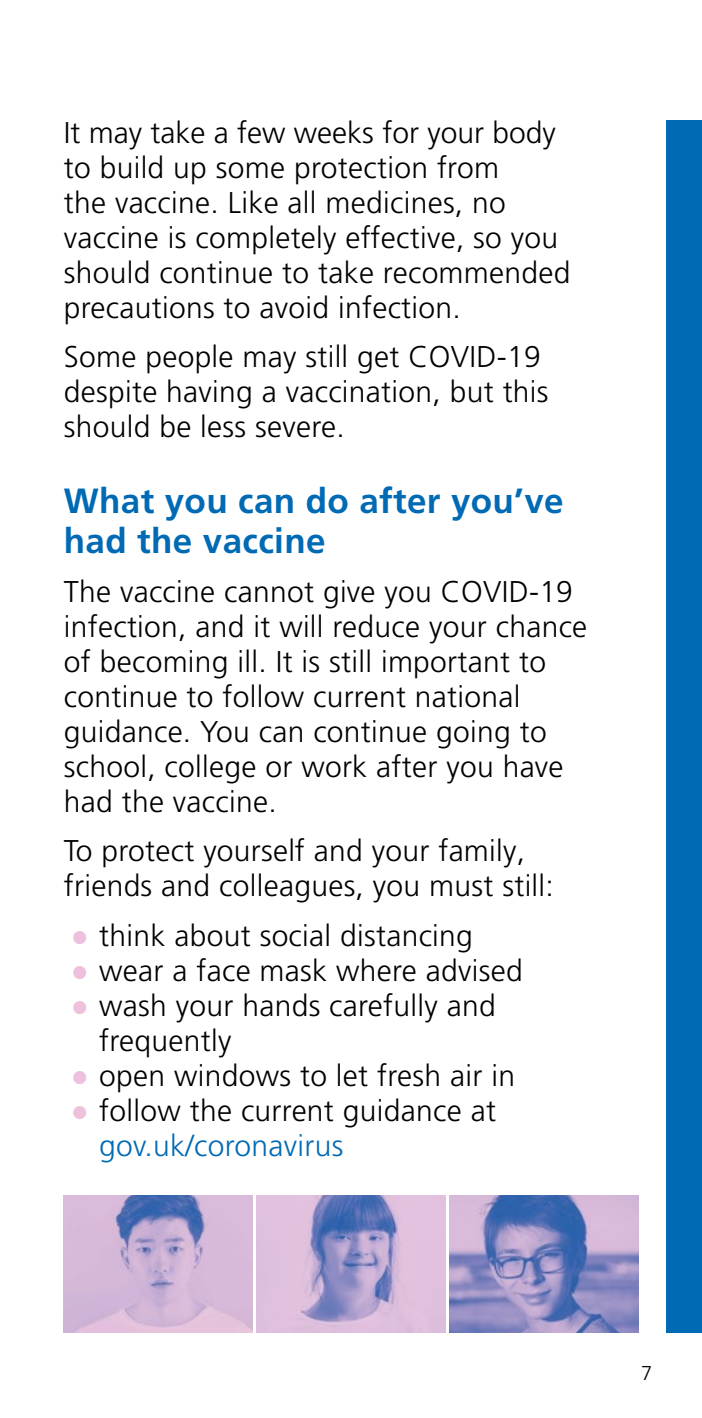
<style>
.page{position:relative;width:702px;height:1418px;background:#fff}
.page>*{position:absolute;margin:0;border:0;box-sizing:border-box;transform-origin:0 0}
.Header_NEW{font:700 35px/40px "Frutiger LT Pro";letter-spacing:.01em;color:#006ab4}
.Body_Copy{font:300 30px/35px "Frutiger LT Pro";letter-spacing:.01em;color:#000}
.t1{font:300 20px "Frutiger LT Pro";color:#000}
.s1{font-family:"Helvetica";font-weight:400;color:#edc1dc}
.s2{color:#006ab4}
</style>
<div class="page">
<div style="left:666px;top:120px;width:36px;height:1212px;background:#006ab4"></div>
<img style="left:257px;top:1195px;width:188px;height:137px">
<img style="left:64px;top:1195px;width:188px;height:137px">
<img style="left:449px;top:1195px;width:189px;height:137px">
<p class="Body_Copy" style="left:64px;top:115px;width:508px">It may take a few weeks for your body to build up some protection from<br>the vaccine. Like all medicines, no vaccine is completely effective, so you should continue to take recommended precautions to avoid infection.</p>
<p class="Body_Copy" style="left:64px;top:339px;width:486px">Some people may still get COVID-19 despite having a vaccination, but this should be less severe.</p>
<p class="Header_NEW" style="left:64px;top:480px;width:501px">What you can do after you’ve had the vaccine</p>
<p class="Body_Copy" style="left:64px;top:574px;width:525px">The vaccine cannot give you COVID-19 infection, and it will reduce your chance of becoming ill. It is still important to continue to follow current national guidance. You can continue going to school, college or work after you have had the vaccine.</p>
<p class="Body_Copy" style="left:64px;top:833px;width:491px">To protect yourself and your family, friends and colleagues, you must still:</p>
<p class="Body_Copy" style="left:71px;top:917px;width:403px"><span class="s1">●</span> think about social distancing</p>
<p class="Body_Copy" style="left:71px;top:952px;width:453px"><span class="s1">●</span> wear a face mask where advised</p>
<p class="Body_Copy" style="left:99px;top:987px;width:398px;text-indent:-28px"><span class="s1">●</span> wash your hands carefully and frequently</p>
<p class="Body_Copy" style="left:71px;top:1057px;width:445px"><span class="s1">●</span> open windows to let fresh air in</p>
<p class="Body_Copy" style="left:99px;top:1092px;width:398px;text-indent:-28px"><span class="s1">●</span> follow the current guidance at <span class="s2">gov.uk/coronavirus</span></p>
<p class="t1" style="left:641px;top:1361px;width:13px">7</p>
</div>
